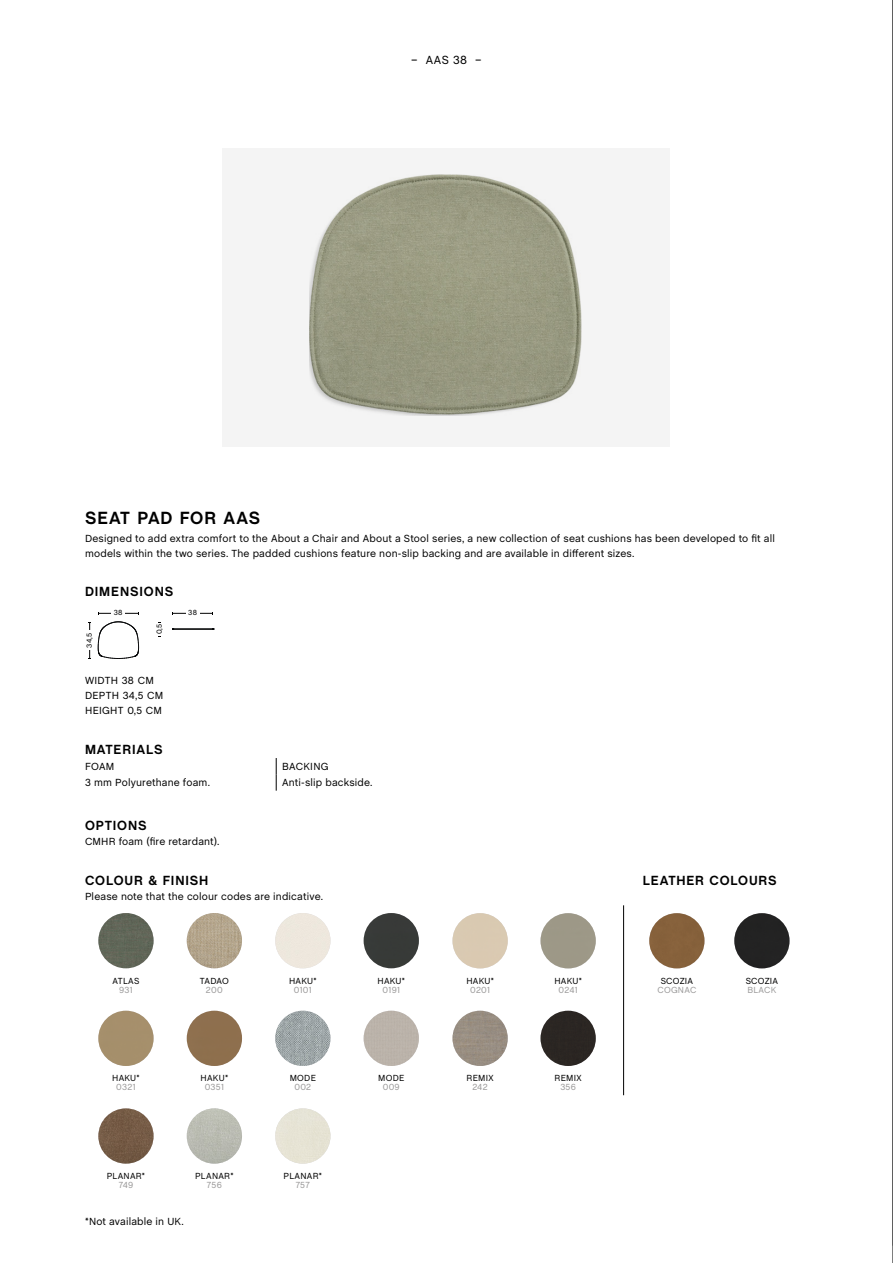
<style>
.page{position:relative;width:893px;height:1263px;background:#fff}
.page>*{position:absolute;margin:0;border:0;box-sizing:border-box;transform-origin:0 0}
._00_Product_name{font:700 18px "Chalet";letter-spacing:.045em;color:#000}
._01_Body_Header{font:700 13.5px "Chalet";letter-spacing:.065em;color:#000}
.t1{font:12px "Chalet";color:#000}
._03_Body_text{font:10.5px/15px "Chalet";letter-spacing:.015em;color:#000}
._02_Body_Subheader{font:10.5px "Chalet";letter-spacing:.03em;color:#000}
._07_Table_text_small{font:9px/9px "Chalet";letter-spacing:.03em;color:#000;text-align:center}
._07_Table_text_small-2{font:9px "Chalet";letter-spacing:.03em;color:#9c9b9b}
.t2{font:7.5px "Chalet";color:#000}
.s1{color:#9c9b9b}
</style>
<div class="page">
<hr style="left:892px;top:0;width:1px;height:1263px;background:#000">
<svg style="left:98px;top:621px;width:41px;height:38px"></svg>
<hr style="left:173px;top:628px;width:40px;height:1px;background:#08090a">
<hr style="left:173px;top:629px;width:40px;height:1px;background:#08090a">
<hr style="left:89px;top:622px;width:1px;height:36px;background:#000">
<div style="left:85px;top:630px;width:9px;height:20px;background:#fff"></div>
<hr style="left:98px;top:613px;width:40px;height:1px;background:#000">
<div style="left:112px;top:609px;width:13px;height:8px;background:#fff"></div>
<hr style="left:173px;top:613px;width:40px;height:1px;background:#000">
<div style="left:186px;top:609px;width:13px;height:8px;background:#fff"></div>
<svg style="left:276px;top:758px;width:1px;height:33px"></svg>
<div style="left:734px;top:913px;width:56px;height:55px;background:#232323;border-radius:28px"></div>
<div style="left:649px;top:913px;width:55px;height:55px;background:#86613b;border-radius:28px"></div>
<div style="left:540px;top:913px;width:56px;height:55px;background:#9d9887;border-radius:28px"></div>
<div style="left:364px;top:913px;width:55px;height:55px;background:#373a38;border-radius:28px"></div>
<img style="left:187px;top:913px;width:55px;height:55px;border-radius:28px">
<div style="left:452px;top:913px;width:56px;height:55px;background:#d9c9b1;border-radius:28px"></div>
<img style="left:98px;top:913px;width:56px;height:55px;border-radius:28px">
<img style="left:275px;top:1011px;width:55px;height:55px;border-radius:28px">
<div style="left:364px;top:1011px;width:55px;height:55px;background:#bbb3aa;border-radius:28px"></div>
<div style="left:187px;top:1011px;width:55px;height:55px;background:#8e6f4e;border-radius:28px"></div>
<div style="left:98px;top:1011px;width:56px;height:55px;background:#a58f6c;border-radius:28px"></div>
<img style="left:452px;top:1011px;width:56px;height:55px;border-radius:28px">
<div style="left:540px;top:1011px;width:56px;height:55px;background:#2b2623;border-radius:28px"></div>
<hr style="left:623px;top:905px;width:1px;height:190px;background:#000">
<div style="left:275px;top:1108px;width:55px;height:56px;background:#e6e3d5;border-radius:28px"></div>
<img style="left:98px;top:1108px;width:56px;height:56px;border-radius:28px">
<img style="left:187px;top:1108px;width:55px;height:56px;border-radius:28px">
<div style="left:223px;top:149px;width:446px;height:297px;background:#f4f4f4"></div>
<img style="left:310px;top:175px;width:270px;height:238px">
<p class="t1" style="left:411px;top:53px;width:72px">– AAS 38 –</p>
<p class="_00_Product_name" style="left:85px;top:507px;width:177px">SEAT PAD FOR AAS</p>
<p class="_03_Body_text" style="left:85px;top:530px;width:691px">Designed to add extra comfort to the About a Chair and About a Stool series, a new collection of seat cushions has been developed to fit all models within the two series. The padded cushions feature non-slip backing and are available in different sizes.</p>
<p class="_01_Body_Header" style="left:85px;top:584px;width:90px">DIMENSIONS</p>
<p class="t2" style="left:85px;top:648px;width:16px;rotate:-90deg">34,5</p>
<p class="t2" style="left:114px;top:608px;width:10px">38</p>
<p class="t2" style="left:188px;top:608px;width:10px">38</p>
<p class="t2" style="left:155px;top:634px;width:12px;rotate:-90deg">0,5</p>
<p class="_02_Body_Subheader" style="left:85px;top:674px;width:70px">WIDTH 38 CM</p>
<p class="_02_Body_Subheader" style="left:85px;top:689px;width:80px">DEPTH 34,5 CM</p>
<p class="_02_Body_Subheader" style="left:85px;top:704px;width:79px">HEIGHT 0,5 CM</p>
<p class="_01_Body_Header" style="left:85px;top:741px;width:79px">MATERIALS</p>
<p class="_02_Body_Subheader" style="left:85px;top:760px;width:31px">FOAM</p>
<p class="_02_Body_Subheader" style="left:282px;top:760px;width:48px">BACKING</p>
<p class="_03_Body_text" style="left:85px;top:775px;width:127px">3 mm Polyurethane foam.</p>
<p class="_03_Body_text" style="left:282px;top:775px;width:92px">Anti-slip backside.</p>
<p class="_01_Body_Header" style="left:85px;top:818px;width:63px">OPTIONS</p>
<p class="_03_Body_text" style="left:85px;top:834px;width:136px">CMHR foam (fire retardant).</p>
<p class="_01_Body_Header" style="left:85px;top:873px;width:125px">COLOUR &amp; FINISH</p>
<p class="_03_Body_text" style="left:85px;top:889px;width:240px">Please note that the colour codes are indicative.</p>
<p class="_07_Table_text_small" style="left:113px;top:976px;width:28px">ATLAS<br><span class="s1">931</span></p>
<p class="_07_Table_text_small" style="left:200px;top:976px;width:31px">TADAO</p>
<p class="_07_Table_text_small-2" style="left:206px;top:984px;width:18px">200</p>
<p class="_07_Table_text_small" style="left:289px;top:976px;width:29px">HAKU*</p>
<p class="_07_Table_text_small-2" style="left:294px;top:984px;width:20px">0101</p>
<p class="_07_Table_text_small" style="left:112px;top:1074px;width:29px">HAKU*</p>
<p class="_07_Table_text_small-2" style="left:116px;top:1082px;width:21px">0321</p>
<p class="_07_Table_text_small" style="left:201px;top:1074px;width:29px">HAKU*</p>
<p class="_07_Table_text_small-2" style="left:205px;top:1082px;width:21px">0351</p>
<p class="_07_Table_text_small" style="left:290px;top:1074px;width:28px">MODE</p>
<p class="_07_Table_text_small-2" style="left:294px;top:1082px;width:18px">002</p>
<p class="_07_Table_text_small" style="left:107px;top:1171px;width:40px">PLANAR*<br><span class="s1">749</span></p>
<p class="_07_Table_text_small" style="left:195px;top:1171px;width:40px">PLANAR*<br><span class="s1">756</span></p>
<p class="_07_Table_text_small" style="left:284px;top:1171px;width:40px">PLANAR*<br><span class="s1">757</span></p>
<p class="_03_Body_text" style="left:85px;top:1214px;width:100px">*Not available in UK.</p>
<p class="_07_Table_text_small" style="left:377px;top:976px;width:29px">HAKU*</p>
<p class="_07_Table_text_small-2" style="left:382px;top:984px;width:19px">0191</p>
<p class="_07_Table_text_small" style="left:378px;top:1074px;width:28px">MODE</p>
<p class="_07_Table_text_small-2" style="left:383px;top:1082px;width:19px">009</p>
<p class="_07_Table_text_small" style="left:466px;top:976px;width:29px">HAKU*</p>
<p class="_07_Table_text_small-2" style="left:470px;top:984px;width:22px">0201</p>
<p class="_07_Table_text_small" style="left:467px;top:1074px;width:29px">REMIX</p>
<p class="_07_Table_text_small-2" style="left:472px;top:1082px;width:17px">242</p>
<p class="_07_Table_text_small" style="left:554px;top:976px;width:29px">HAKU*</p>
<p class="_07_Table_text_small-2" style="left:559px;top:984px;width:21px">0241</p>
<p class="_07_Table_text_small" style="left:555px;top:1074px;width:29px">REMIX</p>
<p class="_07_Table_text_small-2" style="left:560px;top:1082px;width:17px">356</p>
<p class="_01_Body_Header" style="left:643px;top:873px;width:136px">LEATHER COLOURS</p>
<p class="_07_Table_text_small" style="left:657px;top:976px;width:40px">SCOZIA<br><span class="s1">COGNAC</span></p>
<p class="_07_Table_text_small" style="left:746px;top:976px;width:34px;text-align:left">SCOZIA<br><span class="s1">BLACK</span></p>
</div>
